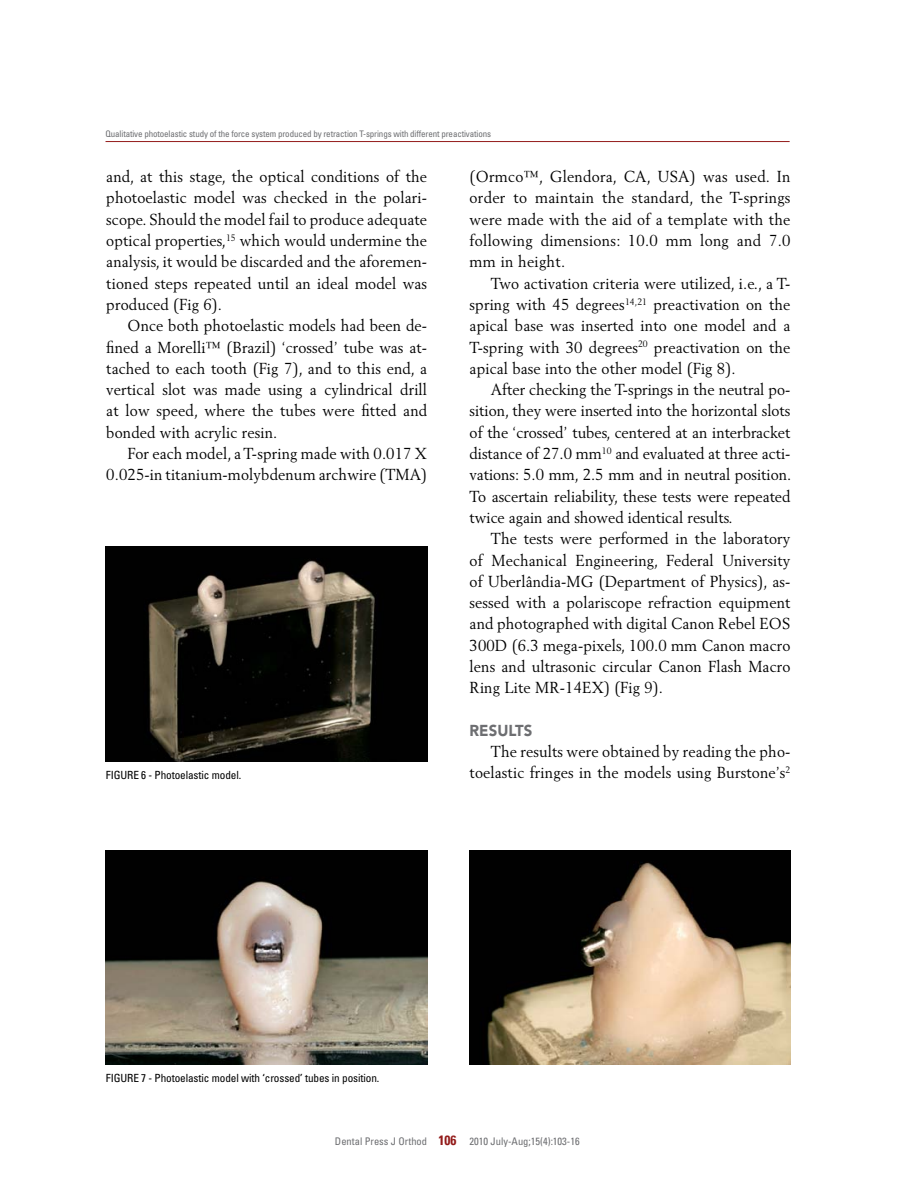
<style>
.page{position:relative;width:918px;height:1188px;background:#fff}
.page>*{position:absolute;margin:0;border:0;box-sizing:border-box;transform-origin:0 0}
.t1{font:15.75px/21.3px "Berling";letter-spacing:.01em;color:#000;text-align:justify;scale:.95 1}
.t2{font:900 15.75px "Avenir LT Std";color:#6d6e71;scale:.95 1}
.t3{font:condensed 11.25px "Univers";letter-spacing:-.01em;color:#000}
.t4{font:condensed 10.5px "Univers";color:#6d6e71}
.t5{font:condensed 9px "Univers";letter-spacing:-.015em;color:#6d6e71}
.s1{font-weight:700;font-size:13.5px;color:#931b1a}
</style>
<div class="page">
<img style="left:106px;top:547px;width:321px;height:214px">
<img style="left:106px;top:850px;width:321px;height:215px">
<img style="left:469px;top:850px;width:321px;height:214px">
<hr style="left:106px;top:141px;width:684px;height:1px;background:#931b1a">
<p class="t5" style="left:106px;top:128px;width:387px">Qualitative photoelastic study of the force system produced by retraction T-springs with different preactivations</p>
<p class="t1" style="left:106px;top:166px;width:339px">and, at this stage, the optical conditions of the photoelastic model was checked in the polari&shy;scope. Should the model fail to produce adequate optical properties,<sup>15</sup> which would undermine the analysis, it would be discarded and the aforemen&shy;tioned steps repeated until an ideal model was produced (Fig 6).</p>
<p class="t1" style="left:106px;top:315px;width:339px;text-indent:21px">Once both photoelastic models had been de&shy;fined a Morelli™ (Brazil) ‘crossed’ tube was at&shy;tached to each tooth (Fig 7), and to this end, a vertical slot was made using a cylindrical drill at low speed, where the tubes were fitted and bonded with acrylic resin.</p>
<p class="t1" style="left:106px;top:443px;width:339px;text-align:right">For each model, a T-spring made with 0.017 X<br>0.025-in titanium-molybdenum archwire (TMA)</p>
<p class="t3" style="left:106px;top:768px;width:137px">FIGURE 6 - Photoelastic model.</p>
<p class="t1" style="left:470px;top:166px;width:339px">(Ormco™, Glendora, CA, USA) was used. In order to maintain the standard, the T-springs were made with the aid of a template with the following dimensions: 10.0 mm long and 7.0 mm in height.</p>
<p class="t1" style="left:470px;top:272px;width:339px;text-indent:21px">Two activation criteria were utilized, i.e., a T&shy;spring with 45 degrees<sup>14,21</sup> preactivation on the apical base was inserted into one model and a T-spring with 30 degrees<sup>20</sup> preactivation on the apical base into the other model (Fig 8).</p>
<p class="t1" style="left:470px;top:379px;width:340px;text-indent:21px">After checking the T-springs in the neutral po&shy;sition, they were inserted into the horizontal slots of the ‘crossed’ tubes, centered at an interbracket distance of 27.0 mm<sup>10</sup> and evaluated at three acti&shy;vations: 5.0 mm, 2.5 mm and in neutral position.<br>To ascertain reliability, these tests were repeated twice again and showed identical results.</p>
<p class="t1" style="left:470px;top:528px;width:339px;text-indent:21px">The tests were performed in the laboratory of Mechanical Engineering, Federal University of Uberlândia-MG (Department of Physics), as&shy;sessed with a polariscope refraction equipment and photographed with digital Canon Rebel EOS 300D (6.3 mega-pixels, 100.0 mm Canon macro lens and ultrasonic circular Canon Flash Macro Ring Lite MR-14EX) (Fig 9).</p>
<p class="t2" style="left:470px;top:721px;width:67px">RESULTS</p>
<p class="t1" style="left:470px;top:741px;width:339px;text-align:right">The results were obtained by reading the pho&shy;toelastic fringes in the models using Burstone’s<sup>2</sup></p>
<p class="t3" style="left:106px;top:1071px;width:275px">FIGURE 7 - Photoelastic model with ‘crossed’ tubes in position.</p>
<p class="t4" style="left:335px;top:1134px;width:246px">Dental Press J Orthod <span class="s1">106</span> 2010 July-Aug;15(4):103-16</p>
</div>
